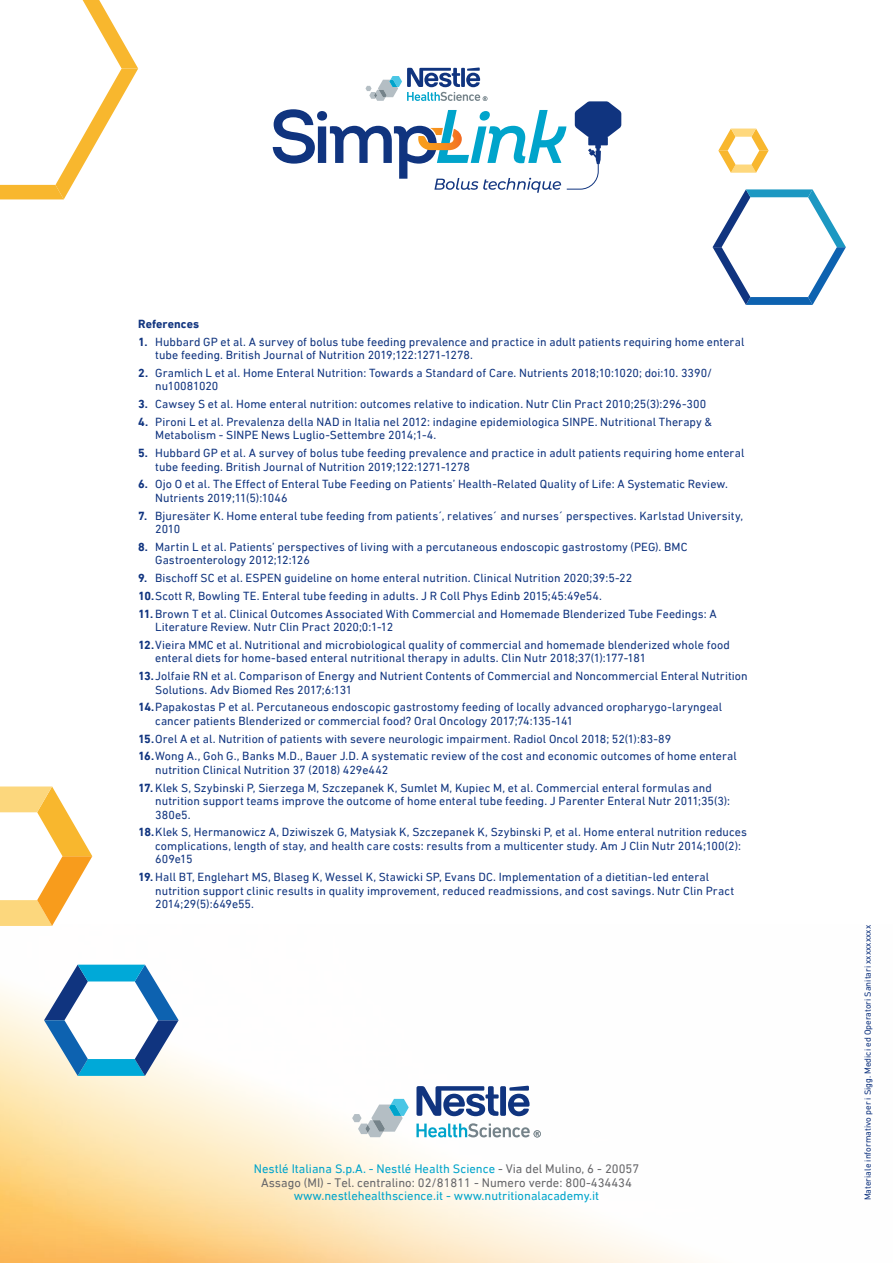
<style>
.page{position:relative;width:893px;height:1263px;background:#fff}
.page>*{position:absolute;margin:0;border:0;box-sizing:border-box;transform-origin:0 0}
.t1{font:12.6px/13.5px "DIN Next LT Pro";color:#67676a;text-align:center}
.t2{font:12.6px "DIN Next LT Pro";color:#00a4cb}
.t3{font:12px/13.5px "DIN Next LT Pro";letter-spacing:.005em;color:#10347f}
.t4{font:700 12px "DIN Next LT Pro";letter-spacing:.005em;color:#10347f}
.t5{font:9px "DIN Next LT Pro";color:#10347f}
.s1{font-weight:700}
.s2{color:#00a4cb}
</style>
<div class="page">
<img style="left:0;top:964px;width:694px;height:299px">
<svg style="left:416px;top:1086px;width:114px;height:30px"></svg>
<svg style="left:352px;top:1099px;width:57px;height:38px"></svg>
<svg style="left:416px;top:1123px;width:125px;height:14px"></svg>
<svg style="left:273px;top:68px;width:348px;height:125px"></svg>
<svg style="left:718px;top:129px;width:51px;height:44px"></svg>
<svg style="left:713px;top:189px;width:133px;height:116px"></svg>
<svg style="left:0;top:786px;width:92px;height:140px"></svg>
<svg style="left:44px;top:965px;width:135px;height:111px"></svg>
<svg style="left:0;top:0;width:138px;height:199px"></svg>
<p class="t4" style="left:138px;top:317px;width:62px">References</p>
<p class="t3" style="left:155px;top:335px;width:591px;text-indent:-17px"><span class="s1">1.</span> Hubbard GP et al. A survey of bolus tube feeding prevalence and practice in adult patients requiring home enteral tube feeding. British Journal of Nutrition 2019;122:1271-1278.</p>
<p class="t3" style="left:155px;top:366px;width:558px;text-indent:-17px"><span class="s1">2.</span> Gramlich L et al. Home Enteral Nutrition: Towards a Standard of Care. Nutrients 2018;10:1020; doi:10. 3390/ nu10081020</p>
<p class="t3" style="left:138px;top:397px;width:569px"><span class="s1">3.</span> Cawsey S et al. Home enteral nutrition: outcomes relative to indication. Nutr Clin Pract 2010;25(3):296-300</p>
<p class="t3" style="left:155px;top:415px;width:558px;text-indent:-17px"><span class="s1">4.</span> Pironi L et al. Prevalenza della NAD in Italia nel 2012: indagine epidemiologica SINPE. Nutritional Therapy &amp;<br>Metabolism - SINPE News Luglio-Settembre 2014;1-4.</p>
<p class="t3" style="left:155px;top:446px;width:591px;text-indent:-17px"><span class="s1">5.</span> Hubbard GP et al. A survey of bolus tube feeding prevalence and practice in adult patients requiring home enteral tube feeding. British Journal of Nutrition 2019;122:1271-1278</p>
<p class="t3" style="left:155px;top:477px;width:574px;text-indent:-17px"><span class="s1">6.</span> Ojo O et al. The Effect of Enteral Tube Feeding on Patients’ Health-Related Quality of Life: A Systematic Review.<br>Nutrients 2019;11(5):1046</p>
<p class="t3" style="left:155px;top:509px;width:589px;text-indent:-17px"><span class="s1">7.</span> Bjuresäter K. Home enteral tube feeding from patients´, relatives´ and nurses´ perspectives. Karlstad University,<br>2010</p>
<p class="t3" style="left:155px;top:540px;width:534px;text-indent:-17px"><span class="s1">8.</span> Martin L et al. Patients’ perspectives of living with a percutaneous endoscopic gastrostomy (PEG). BMC<br>Gastroenterology 2012;12:126</p>
<p class="t3" style="left:138px;top:569px;width:495px;line-height:17.7px"><span class="s1">9.</span> Bischoff SC et al. ESPEN guideline on home enteral nutrition. Clinical Nutrition 2020;39:5-22<br><span class="s1">10.</span>Scott R, Bowling TE. Enteral tube feeding in adults. J R Coll Phys Edinb 2015;45:49e54.</p>
<p class="t3" style="left:155px;top:607px;width:563px;text-indent:-17px"><span class="s1">11.</span> Brown T et al. Clinical Outcomes Associated With Commercial and Homemade Blenderized Tube Feedings: A<br>Literature Review. Nutr Clin Pract 2020;0:1-12</p>
<p class="t3" style="left:155px;top:638px;width:576px;text-indent:-17px"><span class="s1">12.</span>Vieira MMC et al. Nutritional and microbiological quality of commercial and homemade blenderized whole food enteral diets for home-based enteral nutritional therapy in adults. Clin Nutr 2018;37(1):177-181</p>
<p class="t3" style="left:155px;top:669px;width:594px;text-indent:-17px"><span class="s1">13.</span>Jolfaie RN et al. Comparison of Energy and Nutrient Contents of Commercial and Noncommercial Enteral Nutrition<br>Solutions. Adv Biomed Res 2017;6:131</p>
<p class="t3" style="left:155px;top:700px;width:568px;text-indent:-17px"><span class="s1">14.</span>Papakostas P et al. Percutaneous endoscopic gastrostomy feeding of locally advanced oropharygo-laryngeal cancer patients Blenderized or commercial food? Oral Oncology 2017;74:135-141</p>
<p class="t3" style="left:138px;top:730px;width:600px;line-height:17.7px"><span class="s1">15.</span>Orel A et al. Nutrition of patients with severe neurologic impairment. Radiol Oncol 2018; 52(1):83-89<br><span class="s1">16.</span>Wong A., Goh G., Banks M.D., Bauer J.D. A systematic review of the cost and economic outcomes of home enteral</p>
<p class="t3" style="left:155px;top:763px;width:235px">nutrition Clinical Nutrition 37 (2018) 429e442</p>
<p class="t3" style="left:155px;top:781px;width:576px;text-indent:-17px"><span class="s1">17.</span> Klek S, Szybinski P, Sierzega M, Szczepanek K, Sumlet M, Kupiec M, et al. Commercial enteral formulas and nutrition support teams improve the outcome of home enteral tube feeding. J Parenter Enteral Nutr 2011;35(3):<br>380e5.</p>
<p class="t3" style="left:155px;top:825px;width:593px;text-indent:-17px"><span class="s1">18.</span>Klek S, Hermanowicz A, Dziwiszek G, Matysiak K, Szczepanek K, Szybinski P, et al. Home enteral nutrition reduces complications, length of stay, and health care costs: results from a multicenter study. Am J Clin Nutr 2014;100(2):<br>609e15</p>
<p class="t3" style="left:155px;top:870px;width:580px;text-indent:-17px"><span class="s1">19.</span>Hall BT, Englehart MS, Blaseg K, Wessel K, Stawicki SP, Evans DC. Implementation of a dietitian-led enteral nutrition support clinic results in quality improvement, reduced readmissions, and cost savings. Nutr Clin Pract<br>2014;29(5):649e55.</p>
<p class="t1" style="left:254px;top:1162px;width:387px"><span class="s2">Nestlé Italiana S.p.A. - Nestlé Health Science</span> - Via del Mulino, 6 - 20057<br>Assago (MI) - Tel. centralino: 02/81811 - Numero verde: 800-434434</p>
<p class="t2" style="left:294px;top:1189px;width:307px">www.nestlehealthscience.it - www.nutritionalacademy.it</p>
<p class="t5" style="left:862px;top:1200px;width:277px;rotate:-90deg">Materiale informativo per i Sigg. Medici ed Operatori Sanitari xxxxxxxxx</p>
</div>
